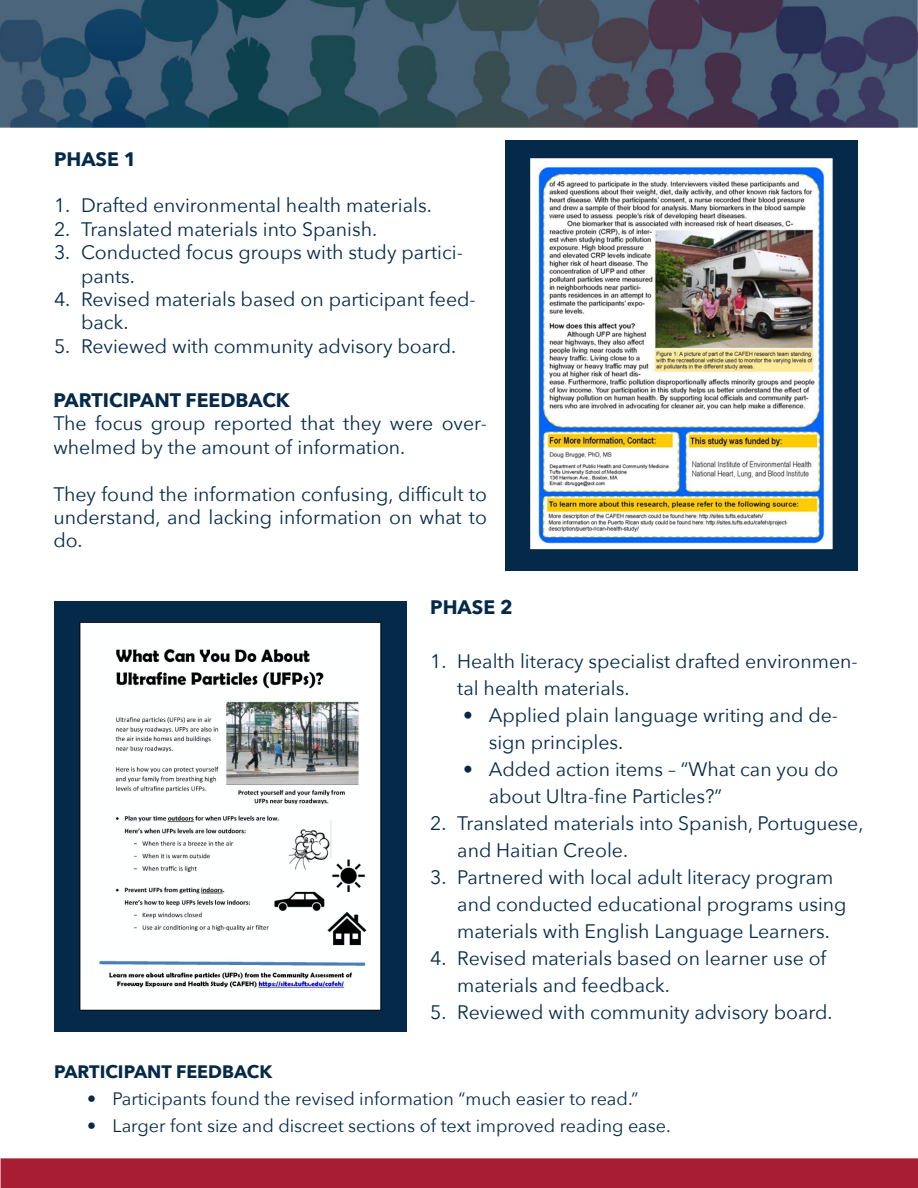
<style>
.page{position:relative;width:918px;height:1188px;background:#fff}
.page>*{position:absolute;margin:0;border:0;box-sizing:border-box;transform-origin:0 0}
.t1{font:19.5px/27px "Avenir Next";color:#052a49}
.t2{font:700 19.5px "Avenir Next";color:#052a49}
.t3{font:18px "Avenir Next";color:#052a49}
.t4{font:700 18px "Avenir Next";color:#052a49}
</style>
<div class="page">
<div style="left:55px;top:601px;width:352px;height:430px;background:#052a49"></div>
<img style="left:0;top:0;width:918px;height:127px">
<div style="left:0;top:1158px;width:918px;height:30px;background:#a71d34"></div>
<div style="left:506px;top:141px;width:352px;height:430px;background:#052a49"></div>
<img style="left:530px;top:158px;width:303px;height:392px">
<img style="left:80px;top:622px;width:302px;height:389px">
<p class="t2" style="left:54px;top:142px;width:84px">PHASE 1</p>
<p class="t1" style="left:54px;top:191px;width:379px">1. Drafted environmental health materials.</p>
<p class="t1" style="left:54px;top:215px;width:325px">2. Translated materials into Spanish.</p>
<p class="t1" style="left:81px;top:240px;width:383px;line-height:23.4px;text-indent:-27px">3. Conducted focus groups with study partici&shy;pants.</p>
<p class="t1" style="left:81px;top:287px;width:396px;line-height:23.4px;text-indent:-27px">4. Revised materials based on participant feed&shy;back.</p>
<p class="t1" style="left:54px;top:332px;width:404px">5. Reviewed with community advisory board.</p>
<p class="t2" style="left:53px;top:383px;width:238px">PARTICIPANT FEEDBACK</p>
<p class="t1" style="left:53px;top:411px;width:435px;line-height:23.4px">The focus group reported that they were over&shy;whelmed by the amount of information.</p>
<p class="t1" style="left:53px;top:481px;width:435px;line-height:23.4px;text-align:justify">They found the information confusing, difficult to understand, and lacking information on what to do.</p>
<p class="t2" style="left:430px;top:590px;width:84px">PHASE 2</p>
<p class="t1" style="left:457px;top:646px;width:402px;text-indent:-27px">1. Health literacy specialist drafted environmen&shy;tal health materials.</p>
<p class="t1" style="left:489px;top:700px;width:351px;text-indent:-26px">• Applied plain language writing and de&shy;sign principles.</p>
<p class="t1" style="left:489px;top:754px;width:351px;text-indent:-26px">• Added action items – “What can you do about Ultra-fine Particles?”</p>
<p class="t1" style="left:457px;top:808px;width:408px;text-indent:-27px">2. Translated materials into Spanish, Portuguese, and Haitian Creole.</p>
<p class="t1" style="left:457px;top:862px;width:391px;text-indent:-27px">3. Partnered with local adult literacy program and conducted educational programs using materials with English Language Learners.</p>
<p class="t1" style="left:457px;top:943px;width:371px;text-indent:-27px">4. Revised materials based on learner use of materials and feedback.</p>
<p class="t1" style="left:430px;top:997px;width:404px">5. Reviewed with community advisory board.</p>
<p class="t4" style="left:54px;top:1056px;width:220px">PARTICIPANT FEEDBACK</p>
<p class="t3" style="left:87px;top:1083px;width:553px">• Participants found the revised information “much easier to read.”</p>
<p class="t3" style="left:87px;top:1110px;width:585px">• Larger font size and discreet sections of text improved reading ease.</p>
</div>
